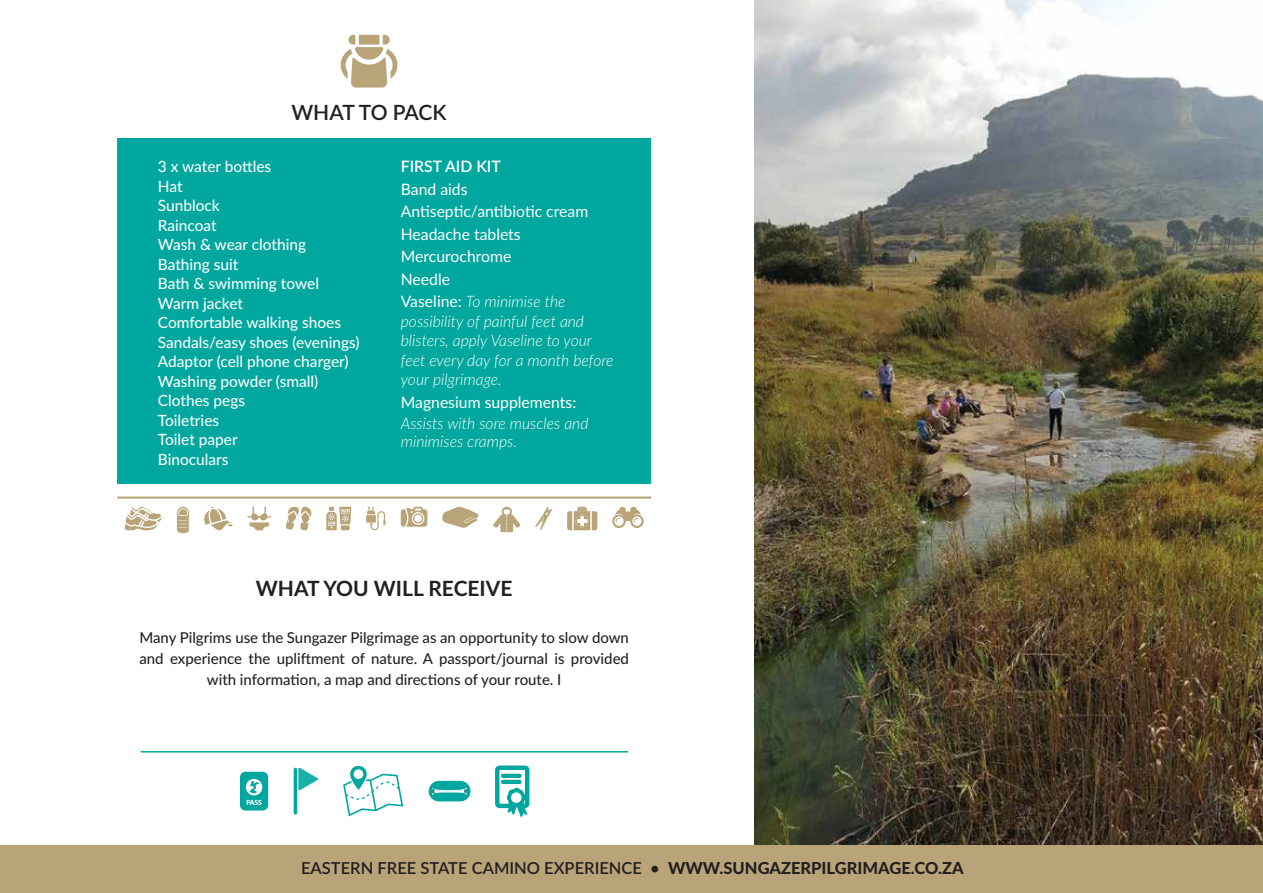
<style>
.page{position:relative;width:1263px;height:893px;background:#fff}
.page>*{position:absolute;margin:0;border:0;box-sizing:border-box;transform-origin:0 0}
.t1{font:700 21px "Lato";color:#231f20}
.t2{font:600 21px "Lato";letter-spacing:-.02em;color:#231f20}
.t3{font:600 16.5px "Lato";color:#231f20}
.t4{font:italic 300 15.75px/19.5px "Lato";color:#fff}
.t5{font:15.75px/22.5px "Lato";color:#fff}
.t6{font:600 15.75px "Lato";color:#fff}
.t7{font:500 15.45px/19.5px "Lato";color:#fff}
.t8{font:500 15px/21px "Lato";color:#231f20;text-align:center}
.s1{font-weight:300;font-style:italic}
.s2{font-weight:800}
</style>
<div class="page">
<img style="left:754px;top:0;width:509px;height:845px">
<svg style="left:341px;top:35px;width:56px;height:53px"></svg>
<div style="left:0;top:845px;width:1263px;height:48px;background:#b9a479"></div>
<div style="left:117px;top:139px;width:534px;height:345px;background:#00a79e"></div>
<hr style="left:117px;top:497px;width:534px;height:2px;background:#b9a479">
<hr style="left:141px;top:751px;width:487px;height:1px;background:#00a79e">
<svg style="left:240px;top:772px;width:28px;height:38px"></svg>
<svg style="left:428px;top:781px;width:43px;height:20px"></svg>
<svg style="left:495px;top:765px;width:35px;height:52px"></svg>
<svg style="left:343px;top:766px;width:60px;height:50px"></svg>
<svg style="left:299px;top:768px;width:19px;height:22px"></svg>
<hr style="left:294px;top:768px;width:3px;height:46px;background:#00a79e;border-radius:2px">
<svg style="left:286px;top:506px;width:26px;height:24px"></svg>
<svg style="left:247px;top:507px;width:24px;height:23px"></svg>
<svg style="left:401px;top:507px;width:26px;height:20px"></svg>
<svg style="left:125px;top:506px;width:37px;height:24px"></svg>
<svg style="left:326px;top:507px;width:25px;height:23px"></svg>
<svg style="left:204px;top:507px;width:29px;height:23px"></svg>
<svg style="left:567px;top:507px;width:30px;height:23px"></svg>
<svg style="left:493px;top:506px;width:28px;height:26px"></svg>
<svg style="left:535px;top:507px;width:17px;height:23px"></svg>
<svg style="left:442px;top:507px;width:36px;height:21px"></svg>
<svg style="left:176px;top:506px;width:14px;height:28px"></svg>
<svg style="left:366px;top:507px;width:20px;height:24px"></svg>
<svg style="left:612px;top:506px;width:32px;height:22px"></svg>
<h1 class="t2" style="left:291px;top:97px;width:157px">WHAT TO PACK</h1>
<p class="t7" style="left:158px;top:156px;width:203px">3 x water bottles<br>Hat<br>Sunblock<br>Raincoat<br>Wash &amp; wear clothing<br>Bathing suit<br>Bath &amp; swimming towel<br>Warm jacket<br>Comfortable walking shoes<br>Sandals/easy shoes (evenings)<br>Adaptor (cell phone charger)<br>Washing powder (small)<br>Clothes pegs<br>Toiletries<br>Toilet paper<br>Binoculars</p>
<p class="t6" style="left:401px;top:155px;width:102px">FIRST AID KIT</p>
<p class="t5" style="left:401px;top:177px;width:189px">Band aids<br>Antiseptic/antibiotic cream<br>Headache tablets<br>Mercurochrome<br>Needle<br>Vaseline: <span class="s1">To minimise the</span></p>
<p class="t4" style="left:401px;top:311px;width:214px">possibility of painful feet and blisters, apply Vaseline to your feet every day for a month before your pilgrimage.</p>
<p class="t5" style="left:401px;top:390px;width:177px">Magnesium supplements:</p>
<p class="t4" style="left:401px;top:414px;width:189px;line-height:18px">Assists with sore muscles and minimises cramps.</p>
<h1 class="t1" style="left:256px;top:572px;width:258px">WHAT YOU WILL RECEIVE</h1>
<p class="t8" style="left:139px;top:626px;width:491px">Many Pilgrims use the Sungazer Pilgrimage as an opportunity to slow down and experience the upliftment of nature. A passport/journal is provided with information, a map and directions of your route. I</p>
<p class="t3" style="left:301px;top:856px;width:664px">EASTERN FREE STATE CAMINO EXPERIENCE • <span class="s2">WWW.SUNGAZERPILGRIMAGE.CO.ZA</span></p>
</div>
